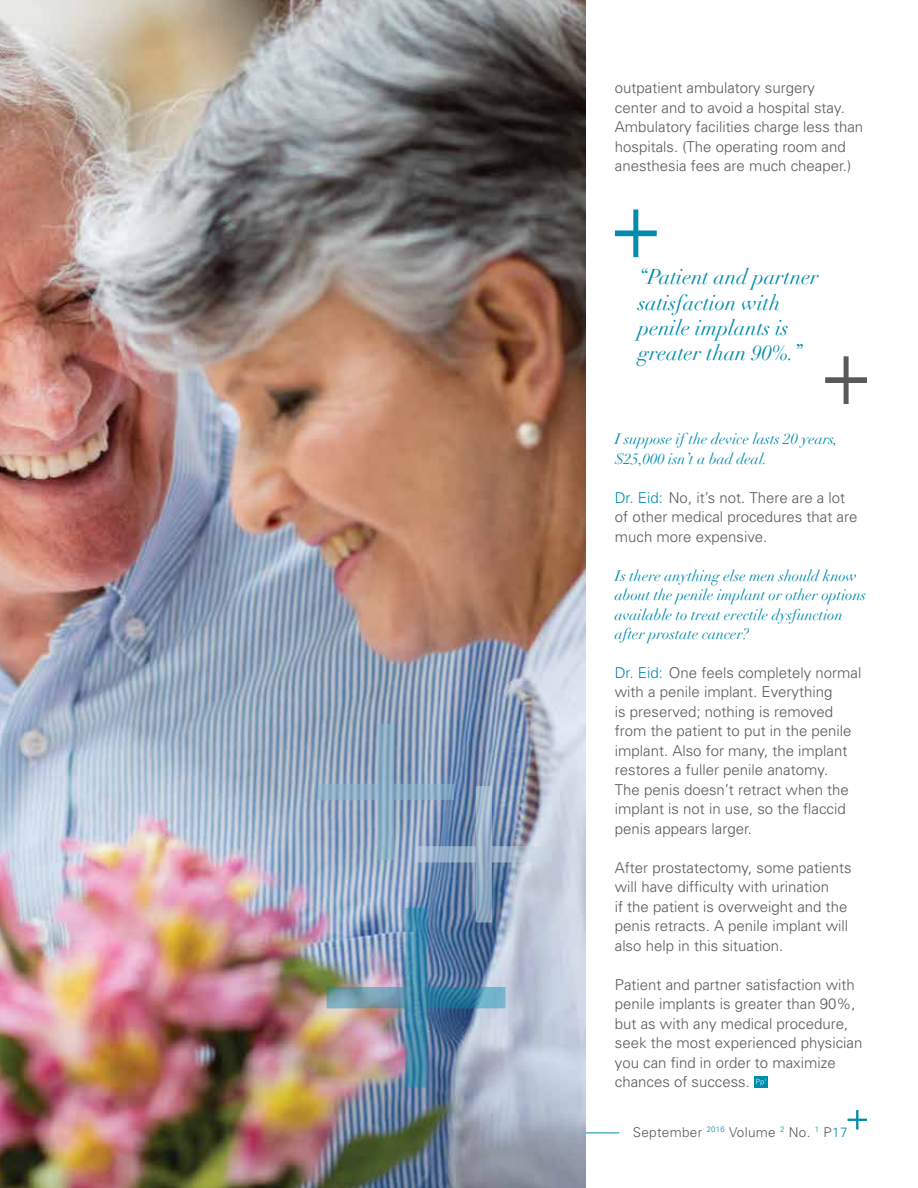
<style>
.page{position:relative;width:918px;height:1188px;background:#fff}
.page>*{position:absolute;margin:0;border:0;box-sizing:border-box;transform-origin:0 0}
.t1{font:italic 21px/25.2px "Didot";color:#008cac}
.t2{font:300 15px/19.5px "Univers";color:#58595b}
.t3{font:italic 15px/19.5px "Didot";color:#008cac}
.t4{font:300 13.5px "Univers";letter-spacing:.025em;color:#58595b}
.s1{color:#008cac}
</style>
<div class="page">
<svg style="left:848px;top:1110px;width:19px;height:20px"></svg>
<hr style="left:162px;top:1133px;width:457px;height:1px;background:#008cac">
<div style="left:754px;top:1076px;width:14px;height:12px;background:#008cac"></div>
<svg style="left:756px;top:1079px;width:10px;height:7px"></svg>
<img style="left:0;top:0;width:585px;height:1188px">
<img style="left:318px;top:724px;width:234px;height:363px">
<svg style="left:615px;top:210px;width:42px;height:47px"></svg>
<svg style="left:825px;top:356px;width:42px;height:48px"></svg>
<p class="t2" style="left:615px;top:78px;width:250px">outpatient ambulatory surgery<br>center and to avoid a hospital stay.<br>Ambulatory facilities charge less than hospitals. (The operating room and anesthesia fees are much cheaper.)</p>
<h1 class="t1" style="left:638px;top:265px;width:182px">“Patient and partner satisfaction with penile implants is greater than 90%.”</h1>
<p class="t3" style="left:615px;top:429px;width:225px">I suppose if the device lasts 20 years, $25,000 isn’t a bad deal.</p>
<p class="t2" style="left:615px;top:487px;width:244px"><span class="s1">Dr. Eid:</span> No, it’s not. There are a lot of other medical procedures that are much more expensive.</p>
<p class="t3" style="left:615px;top:566px;width:253px">Is there anything else men should know about the penile implant or other options available to treat erectile dysfunction after prostate cancer?</p>
<p class="t2" style="left:615px;top:663px;width:248px"><span class="s1">Dr. Eid:</span> One feels completely normal with a penile implant. Everything<br>is preserved; nothing is removed from the patient to put in the penile implant. Also for many, the implant restores a fuller penile anatomy.<br>The penis doesn’t retract when the implant is not in use, so the flaccid penis appears larger.</p>
<p class="t2" style="left:615px;top:858px;width:238px">After prostatectomy, some patients will have difficulty with urination<br>if the patient is overweight and the penis retracts. A penile implant will also help in this situation.</p>
<p class="t2" style="left:615px;top:975px;width:249px">Patient and partner satisfaction with penile implants is greater than 90%, but as with any medical procedure, seek the most experienced physician you can find in order to maximize chances of success.</p>
<p class="t4" style="left:633px;top:1124px;width:216px">September <sup>2016</sup> Volume <sup>2</sup> No. <sup>1</sup> P<span class="s1">17</span></p>
</div>
